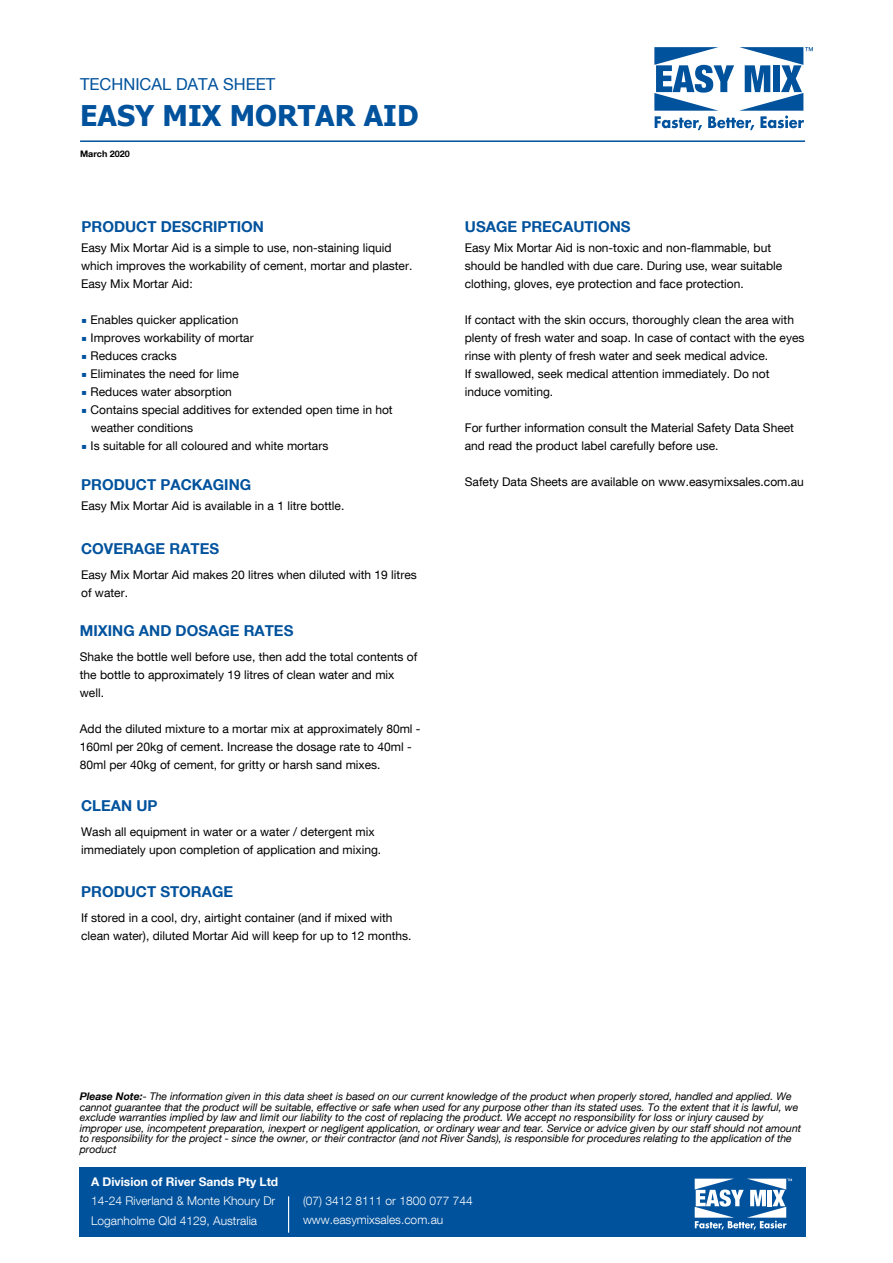
<style>
.page{position:relative;width:893px;height:1263px;background:#fff}
.page>*{position:absolute;margin:0;border:0;box-sizing:border-box;transform-origin:0 0}
.t1{font:700 28.5px "Tahoma";color:#00529d}
.t2{font:16.5px "Helvetica Neue LT Com";color:#00529d}
.t3{font:700 15px "Helvetica Neue LT Com";color:#00529d}
.t4{font:12px/18px "Helvetica Neue LT Com";color:#000}
.t5{font:300 12px/19.5px "Helvetica Neue LT Com";color:#fff}
.t6{font:700 12px "Helvetica Neue LT Com";color:#fff}
.t7{font:italic 10.5px/10.5px "Helvetica Neue LT Com";color:#000}
.t8{font:700 9px "Helvetica Neue LT Com";color:#000}
.s1{font-family:"Lato";font-size:15px;color:#00529d}
.s2{font-weight:700}
</style>
<div class="page">
<svg style="left:654px;top:47px;width:159px;height:83px"></svg>
<hr style="left:80px;top:140px;width:725px;height:2px;background:#00529d">
<div style="left:80px;top:1167px;width:726px;height:70px;background:#00529d"></div>
<svg style="left:695px;top:1179px;width:97px;height:51px"></svg>
<hr style="left:288px;top:1196px;width:1px;height:37px;background:#fff">
<h2 class="t2" style="left:80px;top:74px;width:197px">TECHNICAL DATA SHEET</h2>
<h1 class="t1" style="left:80px;top:95px;width:340px">EASY MIX MORTAR AID</h1>
<p class="t8" style="left:80px;top:148px;width:51px">March 2020</p>
<p class="t3" style="left:82px;top:217px;width:184px">PRODUCT DESCRIPTION</p>
<p class="t4" style="left:81px;top:239px;width:333px">Easy Mix Mortar Aid is a simple to use, non-staining liquid which improves the workability of cement, mortar and plaster.<br>Easy Mix Mortar Aid:</p>
<p class="t4" style="left:81px;top:311px;width:159px"><span class="s1">▪</span> Enables quicker application</p>
<p class="t4" style="left:81px;top:329px;width:174px"><span class="s1">▪</span> Improves workability of mortar</p>
<p class="t4" style="left:81px;top:347px;width:97px"><span class="s1">▪</span> Reduces cracks</p>
<p class="t4" style="left:81px;top:365px;width:159px"><span class="s1">▪</span> Eliminates the need for lime</p>
<p class="t4" style="left:81px;top:383px;width:152px"><span class="s1">▪</span> Reduces water absorption</p>
<p class="t4" style="left:91px;top:401px;width:303px;text-indent:-10px"><span class="s1">▪</span> Contains special additives for extended open time in hot weather conditions</p>
<p class="t4" style="left:81px;top:437px;width:249px"><span class="s1">▪</span> Is suitable for all coloured and white mortars</p>
<p class="t3" style="left:81px;top:475px;width:171px">PRODUCT PACKAGING</p>
<p class="t4" style="left:81px;top:497px;width:265px">Easy Mix Mortar Aid is available in a 1 litre bottle.</p>
<p class="t3" style="left:81px;top:540px;width:140px">COVERAGE RATES</p>
<p class="t4" style="left:81px;top:566px;width:337px">Easy Mix Mortar Aid makes 20 litres when diluted with 19 litres of water.</p>
<p class="t3" style="left:80px;top:621px;width:215px">MIXING AND DOSAGE RATES</p>
<p class="t4" style="left:80px;top:648px;width:339px">Shake the bottle well before use, then add the total contents of the bottle to approximately 19 litres of clean water and mix well.</p>
<p class="t4" style="left:80px;top:720px;width:342px">Add the diluted mixture to a mortar mix at approximately 80ml -<br>160ml per 20kg of cement. Increase the dosage rate to 40ml -<br>80ml per 40kg of cement, for gritty or harsh sand mixes.</p>
<p class="t3" style="left:81px;top:796px;width:78px">CLEAN UP</p>
<p class="t4" style="left:81px;top:822px;width:302px">Wash all equipment in water or a water / detergent mix immediately upon completion of application and mixing.</p>
<p class="t3" style="left:81px;top:882px;width:153px">PRODUCT STORAGE</p>
<p class="t4" style="left:81px;top:908px;width:332px">If stored in a cool, dry, airtight container (and if mixed with clean water), diluted Mortar Aid will keep for up to 12 months.</p>
<p class="t3" style="left:465px;top:217px;width:167px">USAGE PRECAUTIONS</p>
<p class="t4" style="left:465px;top:239px;width:319px">Easy Mix Mortar Aid is non-toxic and non-flammable, but should be handled with due care. During use, wear suitable clothing, gloves, eye protection and face protection.</p>
<p class="t4" style="left:465px;top:311px;width:341px">If contact with the skin occurs, thoroughly clean the area with plenty of fresh water and soap. In case of contact with the eyes rinse with plenty of fresh water and seek medical advice.<br>If swallowed, seek medical attention immediately. Do not induce vomiting.</p>
<p class="t4" style="left:465px;top:419px;width:331px">For further information consult the Material Safety Data Sheet and read the product label carefully before use.</p>
<p class="t4" style="left:465px;top:473px;width:341px">Safety Data Sheets are available on www.easymixsales.com.au</p>
<p class="t7" style="left:80px;top:1091px;width:723px"><span class="s2">Please Note:</span>- The information given in this data sheet is based on our current knowledge of the product when properly stored, handled and applied. We cannot guarantee that the product will be suitable, effective or safe when used for any purpose other than its stated uses. To the extent that it is lawful, we exclude warranties implied by law and limit our liability to the cost of replacing the product. We accept no responsibility for loss or injury caused by improper use, incompetent preparation, inexpert or negligent application, or ordinary wear and tear. Service or advice given by our staff should not amount to responsibility for the project - since the owner, or their contractor (and not River Sands), is responsible for procedures relating to the application of the product</p>
<p class="t6" style="left:91px;top:1174px;width:189px">A Division of River Sands Pty Ltd</p>
<p class="t5" style="left:91px;top:1191px;width:186px">14-24 Riverland &amp; Monte Khoury Dr<br>Loganholme Qld 4129, Australia</p>
<p class="t5" style="left:303px;top:1191px;width:171px">(07) 3412 8111 or 1800 077 744 www.easymixsales.com.au</p>
</div>
